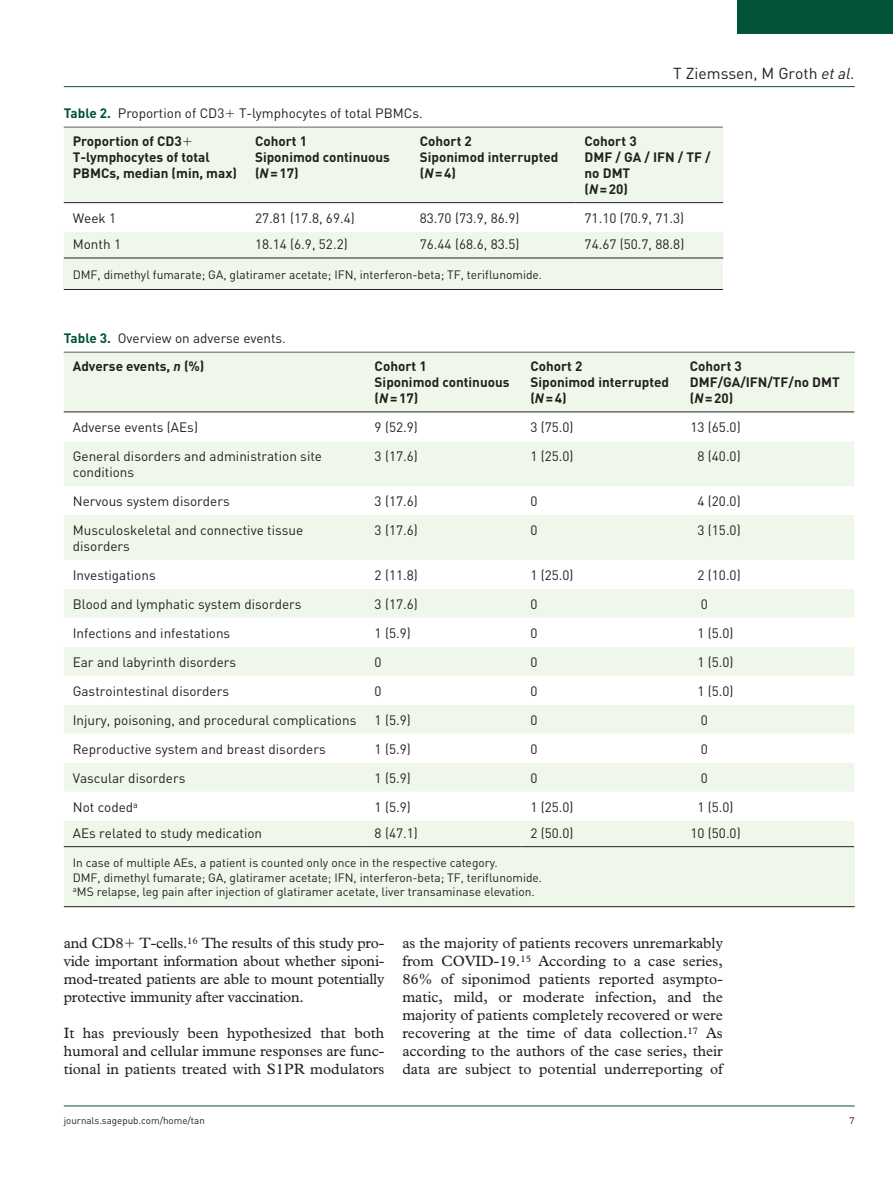
<style>
.page{position:relative;width:893px;height:1191px;background:#fff}
.page>*{position:absolute;margin:0;border:0;box-sizing:border-box;transform-origin:0 0}
.t1{font:15.75px "DIN";color:#231f20}
.t2{font:15px/18px "Plantin Std";color:#231f20;text-align:justify}
.t3{font:13.5px/28.5px "DIN";color:#231f20}
.t4{font:700 13.5px/15.8px "DIN";color:#231f20}
.t5{font:12px/14.2px "DIN";color:#231f20}
.t6{font:9.75px "DIN";color:#231f20}
.s1{font-style:italic}
.s2{font-weight:700;color:#015436}
.s3{font-weight:700}
.s4{font-weight:700;font-style:italic}
</style>
<div class="page">
<hr style="left:64px;top:86px;width:791px;height:1px;background:#015436">
<hr style="left:64px;top:1105px;width:791px;height:1px;background:#015436">
<div style="left:738px;top:0;width:155px;height:34px;background:#015436"></div>
<div style="left:64px;top:846px;width:791px;height:60px;background:#eff7ea"></div>
<div style="left:64px;top:258px;width:659px;height:31px;background:#eff7ea"></div>
<hr style="left:64px;top:127px;width:659px;height:1px;background:#231f20">
<hr style="left:64px;top:289px;width:659px;height:1px;background:#231f20">
<div style="left:64px;top:128px;width:659px;height:130px;background:#eff7ea"></div>
<svg style="left:64px;top:203px;width:659px;height:29px"></svg>
<hr style="left:64px;top:202px;width:182px;height:1px;background:#231f20">
<hr style="left:246px;top:202px;width:165px;height:1px;background:#231f20">
<hr style="left:411px;top:202px;width:165px;height:1px;background:#231f20">
<hr style="left:576px;top:202px;width:147px;height:1px;background:#231f20">
<hr style="left:64px;top:258px;width:182px;height:1px;background:#231f20">
<hr style="left:246px;top:258px;width:165px;height:1px;background:#231f20">
<hr style="left:411px;top:258px;width:165px;height:1px;background:#231f20">
<hr style="left:576px;top:258px;width:147px;height:1px;background:#231f20">
<hr style="left:64px;top:352px;width:791px;height:1px;background:#231f20">
<hr style="left:64px;top:906px;width:791px;height:1px;background:#231f20">
<div style="left:64px;top:352px;width:790px;height:494px;background:#eff7ea"></div>
<svg style="left:64px;top:412px;width:790px;height:408px"></svg>
<hr style="left:64px;top:411px;width:302px;height:1px;background:#231f20">
<hr style="left:366px;top:411px;width:155px;height:1px;background:#231f20">
<hr style="left:521px;top:411px;width:160px;height:1px;background:#231f20">
<hr style="left:681px;top:411px;width:173px;height:1px;background:#231f20">
<hr style="left:64px;top:846px;width:302px;height:1px;background:#231f20">
<hr style="left:366px;top:846px;width:155px;height:1px;background:#231f20">
<hr style="left:521px;top:846px;width:160px;height:1px;background:#231f20">
<hr style="left:681px;top:846px;width:173px;height:1px;background:#231f20">
<svg style="left:183px;top:138px;width:8px;height:8px"></svg>
<p class="t1" style="left:673px;top:63px;width:183px">T Ziemssen, M Groth <span class="s1">et al.</span></p>
<p class="t3" style="left:73px;top:98px;width:351px;text-indent:-9px"><span class="s2">Table 2.</span> Proportion of CD3 T-lymphocytes of total PBMCs.<br><span class="s3">Proportion of CD3</span></p>
<p class="t4" style="left:73px;top:149px;width:166px">T-lymphocytes of total<br>PBMCs, median (min, max)</p>
<p class="t4" style="left:255px;top:133px;width:136px">Cohort 1<br>Siponimod continuous (<span class="s1">N</span>=17)</p>
<p class="t4" style="left:420px;top:133px;width:140px">Cohort 2<br>Siponimod interrupted (<span class="s1">N</span>=4)</p>
<p class="t4" style="left:585px;top:133px;width:128px">Cohort 3<br>DMF / GA / IFN / TF / no DMT<br>(<span class="s1">N</span>=20)</p>
<p class="t3" style="left:73px;top:204px;width:45px">Week 1</p>
<p class="t3" style="left:255px;top:204px;width:101px">27.81 (17.8, 69.4)</p>
<p class="t3" style="left:420px;top:204px;width:101px">83.70 (73.9, 86.9)</p>
<p class="t3" style="left:585px;top:204px;width:101px">71.10 (70.9, 71.3)</p>
<p class="t3" style="left:73px;top:230px;width:50px">Month 1</p>
<p class="t3" style="left:255px;top:230px;width:94px">18.14 (6.9, 52.2)</p>
<p class="t3" style="left:420px;top:230px;width:101px">76.44 (68.6, 83.5)</p>
<p class="t3" style="left:585px;top:230px;width:101px">74.67 (50.7, 88.8)</p>
<p class="t5" style="left:73px;top:267px;width:471px">DMF, dimethyl fumarate; GA, glatiramer acetate; IFN, interferon-beta; TF, teriflunomide.</p>
<p class="t3" style="left:73px;top:323px;width:215px;text-indent:-9px"><span class="s2">Table 3.</span> Overview on adverse events.<br><span class="s3">Adverse events,</span> <span class="s4">n</span> <span class="s3">(%)</span></p>
<p class="t4" style="left:375px;top:358px;width:136px">Cohort 1<br>Siponimod continuous (<span class="s1">N</span>=17)</p>
<p class="t4" style="left:530px;top:358px;width:140px">Cohort 2<br>Siponimod interrupted (<span class="s1">N</span>=4)</p>
<p class="t4" style="left:690px;top:358px;width:151px">Cohort 3<br>DMF/GA/IFN/TF/no DMT (<span class="s1">N</span>=20)</p>
<p class="t3" style="left:73px;top:413px;width:127px">Adverse events (AEs)</p>
<p class="t3" style="left:375px;top:413px;width:45px">9 (52.9)</p>
<p class="t3" style="left:530px;top:413px;width:45px">3 (75.0)</p>
<p class="t3" style="left:690px;top:413px;width:52px">13 (65.0)</p>
<p class="t3" style="left:73px;top:448px;width:251px;line-height:15.8px">General disorders and administration site conditions</p>
<p class="t3" style="left:375px;top:442px;width:45px">3 (17.6)</p>
<p class="t3" style="left:530px;top:442px;width:45px">1 (25.0)</p>
<p class="t3" style="left:697px;top:442px;width:45px">8 (40.0)</p>
<p class="t3" style="left:73px;top:486px;width:159px">Nervous system disorders</p>
<p class="t3" style="left:375px;top:486px;width:45px">3 (17.6)</p>
<p class="t3" style="left:530px;top:486px;width:9px">0</p>
<p class="t3" style="left:697px;top:486px;width:45px">4 (20.0)</p>
<p class="t3" style="left:73px;top:522px;width:232px;line-height:15.8px">Musculoskeletal and connective tissue disorders</p>
<p class="t3" style="left:375px;top:515px;width:45px">3 (17.6)</p>
<p class="t3" style="left:530px;top:515px;width:9px">0</p>
<p class="t3" style="left:697px;top:515px;width:45px">3 (15.0)</p>
<p class="t3" style="left:73px;top:560px;width:84px">Investigations</p>
<p class="t3" style="left:375px;top:560px;width:45px">2 (11.8)</p>
<p class="t3" style="left:530px;top:560px;width:45px">1 (25.0)</p>
<p class="t3" style="left:697px;top:560px;width:45px">2 (10.0)</p>
<p class="t3" style="left:73px;top:589px;width:230px">Blood and lymphatic system disorders</p>
<p class="t3" style="left:375px;top:589px;width:45px">3 (17.6)</p>
<p class="t3" style="left:530px;top:589px;width:9px">0</p>
<p class="t3" style="left:701px;top:589px;width:9px">0</p>
<p class="t3" style="left:73px;top:618px;width:159px">Infections and infestations</p>
<p class="t3" style="left:375px;top:618px;width:38px">1 (5.9)</p>
<p class="t3" style="left:530px;top:618px;width:9px">0</p>
<p class="t3" style="left:697px;top:618px;width:38px">1 (5.0)</p>
<p class="t3" style="left:73px;top:647px;width:165px">Ear and labyrinth disorders</p>
<p class="t3" style="left:375px;top:647px;width:9px">0</p>
<p class="t3" style="left:530px;top:647px;width:9px">0</p>
<p class="t3" style="left:697px;top:647px;width:38px">1 (5.0)</p>
<p class="t3" style="left:73px;top:676px;width:158px">Gastrointestinal disorders</p>
<p class="t3" style="left:375px;top:676px;width:9px">0</p>
<p class="t3" style="left:530px;top:676px;width:9px">0</p>
<p class="t3" style="left:697px;top:676px;width:38px">1 (5.0)</p>
<p class="t3" style="left:73px;top:705px;width:285px">Injury, poisoning, and procedural complications</p>
<p class="t3" style="left:375px;top:705px;width:38px">1 (5.9)</p>
<p class="t3" style="left:530px;top:705px;width:9px">0</p>
<p class="t3" style="left:701px;top:705px;width:9px">0</p>
<p class="t3" style="left:73px;top:734px;width:254px">Reproductive system and breast disorders</p>
<p class="t3" style="left:375px;top:734px;width:38px">1 (5.9)</p>
<p class="t3" style="left:530px;top:734px;width:9px">0</p>
<p class="t3" style="left:701px;top:734px;width:9px">0</p>
<p class="t3" style="left:73px;top:763px;width:114px">Vascular disorders</p>
<p class="t3" style="left:375px;top:763px;width:38px">1 (5.9)</p>
<p class="t3" style="left:530px;top:763px;width:9px">0</p>
<p class="t3" style="left:701px;top:763px;width:9px">0</p>
<p class="t3" style="left:73px;top:792px;width:67px">Not coded<sup>a</sup></p>
<p class="t3" style="left:375px;top:792px;width:38px">1 (5.9)</p>
<p class="t3" style="left:530px;top:792px;width:45px">1 (25.0)</p>
<p class="t3" style="left:697px;top:792px;width:38px">1 (5.0)</p>
<p class="t3" style="left:73px;top:818px;width:191px">AEs related to study medication</p>
<p class="t3" style="left:375px;top:818px;width:45px">8 (47.1)</p>
<p class="t3" style="left:530px;top:818px;width:45px">2 (50.0)</p>
<p class="t3" style="left:690px;top:818px;width:52px">10 (50.0)</p>
<p class="t5" style="left:73px;top:855px;width:471px">In case of multiple AEs, a patient is counted only once in the respective category.<br>DMF, dimethyl fumarate; GA, glatiramer acetate; IFN, interferon-beta; TF, teriflunomide. <sup>a</sup>MS relapse, leg pain after injection of glatiramer acetate, liver transaminase elevation.</p>
<p class="t2" style="left:64px;top:934px;width:322px">and CD8 T-cells.<sup>16</sup> The results of this study pro&shy;vide important information about whether siponi&shy;mod-treated patients are able to mount potentially protective immunity after vaccination.</p>
<p class="t2" style="left:64px;top:1024px;width:322px">It has previously been hypothesized that both humoral and cellular immune responses are func&shy;tional in patients treated with S1PR modulators</p>
<p class="t2" style="left:402px;top:934px;width:322px">as the majority of patients recovers unremarkably from COVID-19.<sup>15</sup> According to a case series, 86% of siponimod patients reported asympto&shy;matic, mild, or moderate infection, and the majority of patients completely recovered or were recovering at the time of data collection.<sup>17</sup> As according to the authors of the case series, their data are subject to potential underreporting of</p>
<p class="t6" style="left:64px;top:1114px;width:143px">journals.sagepub.com/home/tan</p>
<p class="t6" style="left:850px;top:1114px;width:7px">7</p>
</div>
